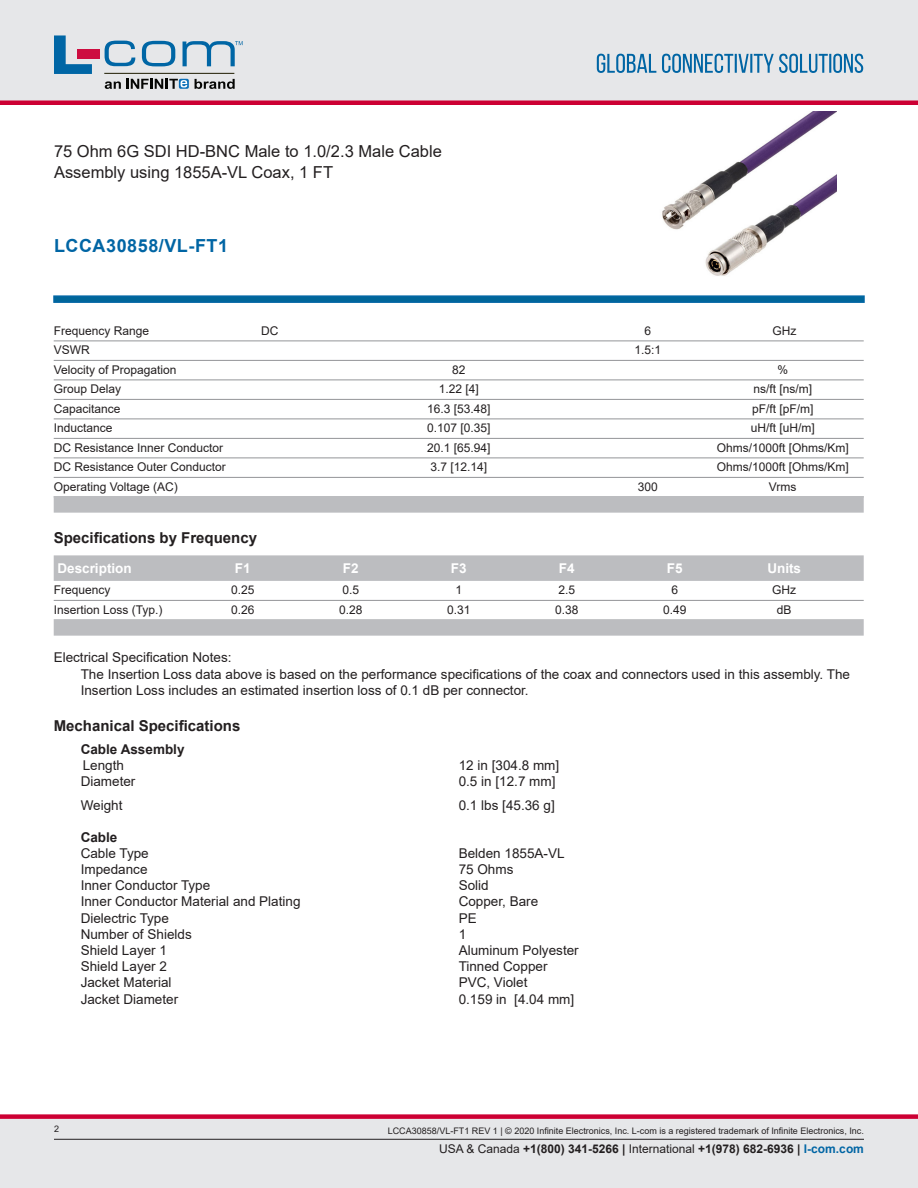
<style>
.page{position:relative;width:918px;height:1188px;background:#fff}
.page>*{position:absolute;margin:0;border:0;box-sizing:border-box;transform-origin:0 0}
.PN{font:700 18px "Arial";letter-spacing:.03em;color:#0065a4}
.Web_Description_Para{font:16.5px/21px "Arial";color:#231f20}
.LCOM_Table_Body_Low{font:700 15px "Arial";color:#231f20}
.Head1{font:700 15px "Arial";color:#231f20}
.Specs_Para{font:13.5px/16.2px "Arial";color:#231f20}
.LCOM_Table_Header_F1{font:700 13.5px "Arial";color:#fff}
.Head3{font:700 13.5px "Arial";color:#231f20}
.LCOM_Table_Body_Low-2{font:12px "Arial";color:#231f20}
.LCOM_Table_Body_F1{font:12px "Arial";color:#231f20}
.t1{font:700 12px "Arial";color:#231f20}
.t2{font:9px "Arial";color:#231f20}
.s1{font-weight:400}
.s2{color:#0065a4}
</style>
<div class="page">
<svg style="left:53px;top:295px;width:812px;height:8px;background:#0f6ea3"></svg>
<img style="left:662px;top:111px;width:174px;height:165px">
<hr style="left:54px;top:341px;width:810px;height:1px;background:#939598">
<hr style="left:54px;top:360px;width:810px;height:1px;background:#939598">
<hr style="left:54px;top:380px;width:810px;height:1px;background:#939598">
<hr style="left:54px;top:399px;width:810px;height:1px;background:#939598">
<hr style="left:54px;top:419px;width:810px;height:1px;background:#939598">
<hr style="left:54px;top:438px;width:810px;height:1px;background:#939598">
<hr style="left:54px;top:458px;width:810px;height:1px;background:#939598">
<hr style="left:54px;top:477px;width:810px;height:1px;background:#939598">
<div style="left:54px;top:496px;width:810px;height:17px;background:#bcbdc0"></div>
<div style="left:54px;top:555px;width:810px;height:26px;background:#bcbdc0"></div>
<hr style="left:54px;top:600px;width:810px;height:1px;background:#939598">
<div style="left:54px;top:619px;width:810px;height:17px;background:#bcbdc0"></div>
<div style="left:0;top:0;width:918px;height:102px;background:#e6e7e9"></div>
<div style="left:0;top:100px;width:918px;height:5px;background:#c03"></div>
<div style="left:0;top:1119px;width:918px;height:69px;background:#e6e7e9"></div>
<div style="left:0;top:1114px;width:918px;height:5px;background:#c03"></div>
<hr style="left:54px;top:1139px;width:810px;height:1px;background:#231f20">
<hr style="left:104px;top:73px;width:130px;height:1px;background:#1d1b00">
<svg style="left:54px;top:35px;width:38px;height:39px"></svg>
<svg style="left:142px;top:41px;width:33px;height:25px"></svg>
<svg style="left:105px;top:41px;width:30px;height:25px"></svg>
<div style="left:77px;top:49px;width:23px;height:9px;background:#cd0d40"></div>
<svg style="left:179px;top:79px;width:10px;height:10px"></svg>
<svg style="left:127px;top:79px;width:60px;height:10px"></svg>
<svg style="left:195px;top:79px;width:40px;height:10px"></svg>
<svg style="left:105px;top:81px;width:16px;height:8px"></svg>
<svg style="left:183px;top:41px;width:60px;height:25px"></svg>
<svg style="left:597px;top:54px;width:266px;height:19px"></svg>
<h1 class="Web_Description_Para" style="left:54px;top:141px;width:389px">75 Ohm 6G SDI HD-BNC Male to 1.0/2.3 Male Cable<br>Assembly using 1855A-VL Coax, 1 FT</h1>
<p class="PN" style="left:54px;top:233px;width:176px">LCCA30858/VL-FT1</p>
<p class="LCOM_Table_Body_Low-2" style="left:54px;top:322px;width:97px">Frequency Range</p>
<p class="LCOM_Table_Body_Low-2" style="left:261px;top:322px;width:19px">DC</p>
<p class="LCOM_Table_Body_Low-2" style="left:644px;top:322px;width:8px">6</p>
<p class="LCOM_Table_Body_Low-2" style="left:772px;top:322px;width:25px">GHz</p>
<p class="LCOM_Table_Body_Low-2" style="left:54px;top:342px;width:37px">VSWR</p>
<p class="LCOM_Table_Body_Low-2" style="left:634px;top:342px;width:28px">1.5:1</p>
<p class="LCOM_Table_Body_Low-2" style="left:54px;top:361px;width:124px">Velocity of Propagation</p>
<p class="LCOM_Table_Body_Low-2" style="left:452px;top:361px;width:15px">82</p>
<p class="LCOM_Table_Body_Low-2" style="left:777px;top:361px;width:12px">%</p>
<p class="LCOM_Table_Body_Low-2" style="left:54px;top:381px;width:69px">Group Delay</p>
<p class="LCOM_Table_Body_Low-2" style="left:439px;top:381px;width:42px">1.22 [4]</p>
<p class="LCOM_Table_Body_Low-2" style="left:753px;top:381px;width:60px">ns/ft [ns/m]</p>
<p class="LCOM_Table_Body_Low-2" style="left:54px;top:400px;width:68px">Capacitance</p>
<p class="LCOM_Table_Body_Low-2" style="left:427px;top:400px;width:65px">16.3 [53.48]</p>
<p class="LCOM_Table_Body_Low-2" style="left:752px;top:400px;width:63px">pF/ft [pF/m]</p>
<p class="LCOM_Table_Body_Low-2" style="left:54px;top:420px;width:60px">Inductance</p>
<p class="LCOM_Table_Body_Low-2" style="left:427px;top:420px;width:65px">0.107 [0.35]</p>
<p class="LCOM_Table_Body_Low-2" style="left:751px;top:420px;width:66px">uH/ft [uH/m]</p>
<p class="LCOM_Table_Body_Low-2" style="left:54px;top:439px;width:171px">DC Resistance Inner Conductor</p>
<p class="LCOM_Table_Body_Low-2" style="left:427px;top:439px;width:65px">20.1 [65.94]</p>
<p class="LCOM_Table_Body_Low-2" style="left:717px;top:439px;width:134px">Ohms/1000ft [Ohms/Km]</p>
<p class="LCOM_Table_Body_Low-2" style="left:54px;top:459px;width:174px">DC Resistance Outer Conductor</p>
<p class="LCOM_Table_Body_Low-2" style="left:430px;top:459px;width:58px">3.7 [12.14]</p>
<p class="LCOM_Table_Body_Low-2" style="left:717px;top:459px;width:134px">Ohms/1000ft [Ohms/Km]</p>
<p class="LCOM_Table_Body_Low-2" style="left:54px;top:478px;width:126px">Operating Voltage (AC)</p>
<p class="LCOM_Table_Body_Low-2" style="left:638px;top:478px;width:22px">300</p>
<p class="LCOM_Table_Body_Low-2" style="left:769px;top:478px;width:29px">Vrms</p>
<p class="LCOM_Table_Body_Low" style="left:54px;top:527px;width:205px">Specifications by Frequency</p>
<p class="LCOM_Table_Header_F1" style="left:57px;top:558px;width:76px">Description</p>
<p class="LCOM_Table_Header_F1" style="left:235px;top:558px;width:17px">F1</p>
<p class="LCOM_Table_Header_F1" style="left:343px;top:558px;width:17px">F2</p>
<p class="LCOM_Table_Header_F1" style="left:451px;top:558px;width:17px">F3</p>
<p class="LCOM_Table_Header_F1" style="left:559px;top:558px;width:17px">F4</p>
<p class="LCOM_Table_Header_F1" style="left:667px;top:558px;width:17px">F5</p>
<p class="LCOM_Table_Header_F1" style="left:767px;top:558px;width:35px">Units</p>
<p class="LCOM_Table_Body_F1" style="left:54px;top:582px;width:58px">Frequency</p>
<p class="LCOM_Table_Body_F1" style="left:231px;top:582px;width:25px">0.25</p>
<p class="LCOM_Table_Body_F1" style="left:342px;top:582px;width:18px">0.5</p>
<p class="LCOM_Table_Body_F1" style="left:455px;top:582px;width:8px">1</p>
<p class="LCOM_Table_Body_F1" style="left:558px;top:582px;width:18px">2.5</p>
<p class="LCOM_Table_Body_F1" style="left:671px;top:582px;width:8px">6</p>
<p class="LCOM_Table_Body_F1" style="left:772px;top:582px;width:25px">GHz</p>
<p class="LCOM_Table_Body_F1" style="left:54px;top:601px;width:110px">Insertion Loss (Typ.)</p>
<p class="LCOM_Table_Body_F1" style="left:231px;top:601px;width:25px">0.26</p>
<p class="LCOM_Table_Body_F1" style="left:339px;top:601px;width:25px">0.28</p>
<p class="LCOM_Table_Body_F1" style="left:447px;top:601px;width:25px">0.31</p>
<p class="LCOM_Table_Body_F1" style="left:555px;top:601px;width:25px">0.38</p>
<p class="LCOM_Table_Body_F1" style="left:663px;top:601px;width:25px">0.49</p>
<p class="LCOM_Table_Body_F1" style="left:777px;top:601px;width:16px">dB</p>
<p class="Specs_Para" style="left:54px;top:649px;width:179px">Electrical Specification Notes:</p>
<p class="Specs_Para" style="left:81px;top:666px;width:771px">The Insertion Loss data above is based on the performance specifications of the coax and connectors used in this assembly. The<br>Insertion Loss includes an estimated insertion loss of 0.1 dB per connector.</p>
<p class="Head1" style="left:54px;top:715px;width:188px">Mechanical Specifications</p>
<p class="Head3" style="left:81px;top:739px;width:105px">Cable Assembly</p>
<p class="Specs_Para" style="left:83px;top:757px;width:43px">Length</p>
<p class="Specs_Para" style="left:459px;top:757px;width:102px">12 in [304.8 mm]</p>
<p class="Specs_Para" style="left:81px;top:773px;width:56px">Diameter</p>
<p class="Specs_Para" style="left:459px;top:773px;width:98px">0.5 in [12.7 mm]</p>
<p class="Specs_Para" style="left:81px;top:797px;width:43px">Weight</p>
<p class="Specs_Para" style="left:459px;top:797px;width:98px">0.1 lbs [45.36 g]</p>
<p class="Head3" style="left:81px;top:827px;width:38px">Cable</p>
<p class="Specs_Para" style="left:81px;top:845px;width:70px">Cable Type</p>
<p class="Specs_Para" style="left:459px;top:845px;width:107px">Belden 1855A-VL</p>
<p class="Specs_Para" style="left:81px;top:861px;width:68px">Impedance</p>
<p class="Specs_Para" style="left:459px;top:861px;width:56px">75 Ohms</p>
<p class="Specs_Para" style="left:81px;top:877px;width:131px">Inner Conductor Type</p>
<p class="Specs_Para" style="left:459px;top:877px;width:32px">Solid</p>
<p class="Specs_Para" style="left:81px;top:893px;width:221px">Inner Conductor Material and Plating</p>
<p class="Specs_Para" style="left:459px;top:893px;width:81px">Copper, Bare</p>
<p class="Specs_Para" style="left:81px;top:910px;width:90px">Dielectric Type</p>
<p class="Specs_Para" style="left:459px;top:910px;width:20px">PE</p>
<p class="Specs_Para" style="left:81px;top:926px;width:113px">Number of Shields</p>
<p class="Specs_Para" style="left:459px;top:926px;width:9px">1</p>
<p class="Specs_Para" style="left:81px;top:942px;width:88px">Shield Layer 1</p>
<p class="Specs_Para" style="left:459px;top:942px;width:122px">Aluminum Polyester</p>
<p class="Specs_Para" style="left:81px;top:958px;width:88px">Shield Layer 2</p>
<p class="Specs_Para" style="left:459px;top:958px;width:90px">Tinned Copper</p>
<p class="Specs_Para" style="left:81px;top:974px;width:92px">Jacket Material</p>
<p class="Specs_Para" style="left:459px;top:974px;width:70px">PVC, Violet</p>
<p class="Specs_Para" style="left:81px;top:991px;width:99px">Jacket Diameter</p>
<p class="Specs_Para" style="left:459px;top:991px;width:117px">0.159 in [4.04 mm]</p>
<p class="t2" style="left:54px;top:1123px;width:7px">2</p>
<p class="t2" style="left:388px;top:1125px;width:478px">LCCA30858/VL-FT1 REV 1 | © 2020 Infinite Electronics, Inc. L-com is a registered trademark of Infinite Electronics, Inc.</p>
<p class="t1" style="left:439px;top:1140px;width:426px"><span class="s1">USA &amp; Canada</span> +1(800) 341-5266 | <span class="s1">International</span> +1(978) 682-6936 | <span class="s2">l-com.com</span></p>
</div>
